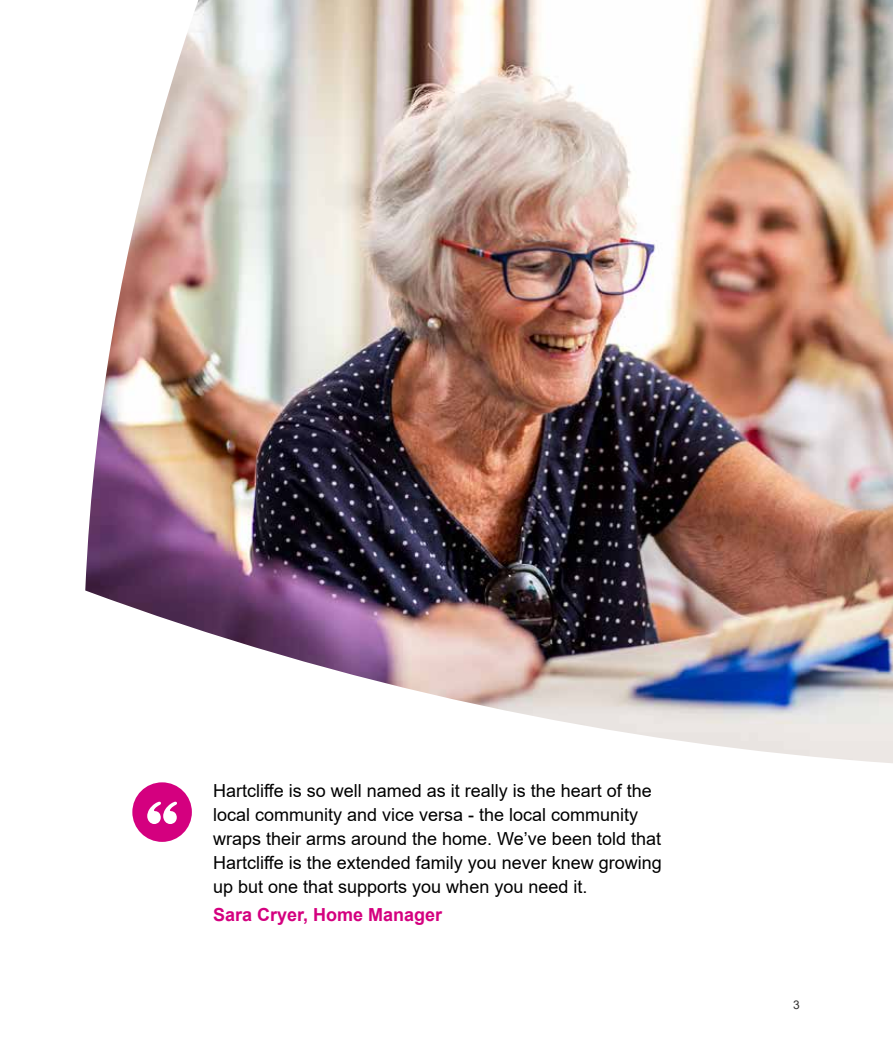
<style>
.page{position:relative;width:893px;height:1063px;background:#fff}
.page>*{position:absolute;margin:0;border:0;box-sizing:border-box;transform-origin:0 0}
.t1{font:18px/24px "Arial";color:#000}
.t2{font:700 18px "Arial";color:#d4007f}
.t3{font:12px "Arial";color:#333232}
</style>
<div class="page">
<img style="left:85px;top:0;width:808px;height:763px">
<svg style="left:132px;top:782px;width:60px;height:60px"></svg>
<p class="t1" style="left:213px;top:778px;width:450px">Hartcliffe is so well named as it really is the heart of the local community and vice versa - the local community wraps their arms around the home. We’ve been told that Hartcliffe is the extended family you never knew growing up but one that supports you when you need it.</p>
<p class="t2" style="left:213px;top:902px;width:231px">Sara Cryer, Home Manager</p>
<p class="t3" style="left:793px;top:997px;width:8px">3</p>
</div>
